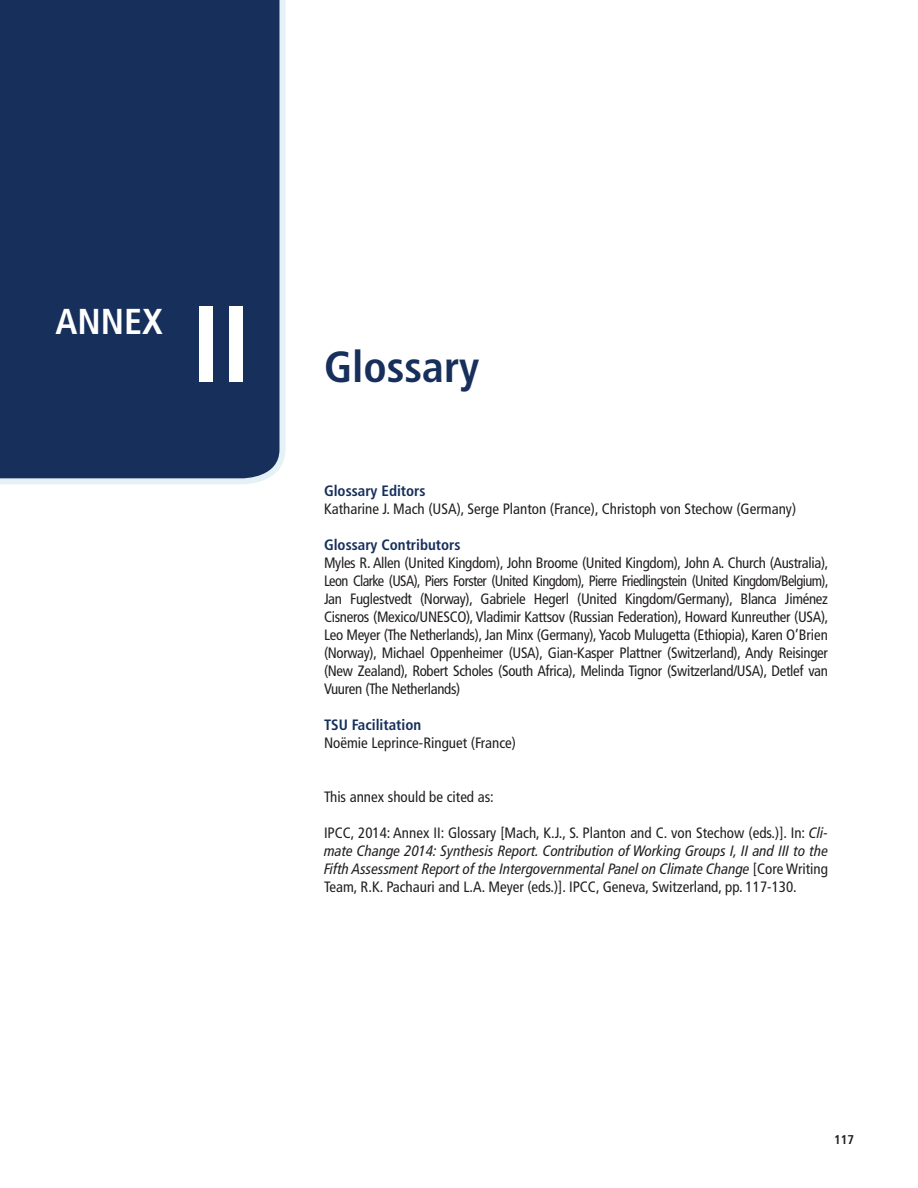
<style>
.page{position:relative;width:918px;height:1188px;background:#fff}
.page>*{position:absolute;margin:0;border:0;box-sizing:border-box;transform-origin:0 0}
.Body{font:700 condensed 108px "Frutiger LT Pro";color:#fff}
.Body-2{font:700 condensed 43.5px "Frutiger LT Pro";color:#172f5b}
.Body-3{font:700 condensed 36px "Frutiger LT Pro";color:#fff}
.Body-4{font:condensed 15px/18px "Frutiger LT Pro";color:#231f20;text-align:justify}
.Body-5{font:700 condensed 15px "Frutiger LT Pro";color:#172f5b}
.t1{font:700 condensed 12.75px "Frutiger LT Pro";color:#231f20}
.s1{font-style:italic}
</style>
<div class="page">
<div style="left:0;top:0;width:286px;height:484px;background:#172f5b"></div>
<div style="left:41px;top:301px;width:210px;height:109px;background:#172f5b"></div>
<p class="Body-3" style="left:55px;top:300px;width:109px">ANNEX</p>
<p class="Body" style="left:191px;top:280px;width:62px">II</p>
<p class="Body-2" style="left:324px;top:341px;width:157px">Glossary</p>
<p class="Body-5" style="left:324px;top:481px;width:103px">Glossary Editors</p>
<p class="Body-4" style="left:324px;top:500px;width:474px">Katharine J. Mach (USA), Serge Planton (France), Christoph von Stechow (Germany)</p>
<p class="Body-5" style="left:324px;top:535px;width:138px">Glossary Contributors</p>
<p class="Body-4" style="left:324px;top:554px;width:506px">Myles R. Allen (United Kingdom), John Broome (United Kingdom), John A. Church (Australia), Leon Clarke (USA), Piers Forster (United Kingdom), Pierre Friedlingstein (United Kingdom/Belgium), Jan Fuglestvedt (Norway), Gabriele Hegerl (United Kingdom/Germany), Blanca Jiménez Cisneros (Mexico/UNESCO), Vladimir Kattsov (Russian Federation), Howard Kunreuther (USA), Leo Meyer (The Netherlands), Jan Minx (Germany), Yacob Mulugetta (Ethiopia), Karen O’Brien (Norway), Michael Oppenheimer (USA), Gian-Kasper Plattner (Switzerland), Andy Reisinger (New Zealand), Robert Scholes (South Africa), Melinda Tignor (Switzerland/USA), Detlef van Vuuren (The Netherlands)</p>
<p class="Body-5" style="left:324px;top:715px;width:99px">TSU Facilitation</p>
<p class="Body-4" style="left:324px;top:734px;width:194px">Noëmie Leprince-Ringuet (France)</p>
<p class="Body-4" style="left:324px;top:788px;width:171px">This annex should be cited as:</p>
<p class="Body-4" style="left:324px;top:824px;width:506px">IPCC, 2014: Annex II: Glossary [Mach, K.J., S. Planton and C. von Stechow (eds.)]. In: <span class="s1">Cli&shy;mate Change 2014: Synthesis Report. Contribution of Working Groups I, II and III to the Fifth Assessment Report of the Intergovernmental Panel on Climate Change</span> [Core Writing Team, R.K. Pachauri and L.A. Meyer (eds.)]. IPCC, Geneva, Switzerland, pp. 117-130.</p>
<p class="t1" style="left:834px;top:1132px;width:21px">117</p>
</div>
